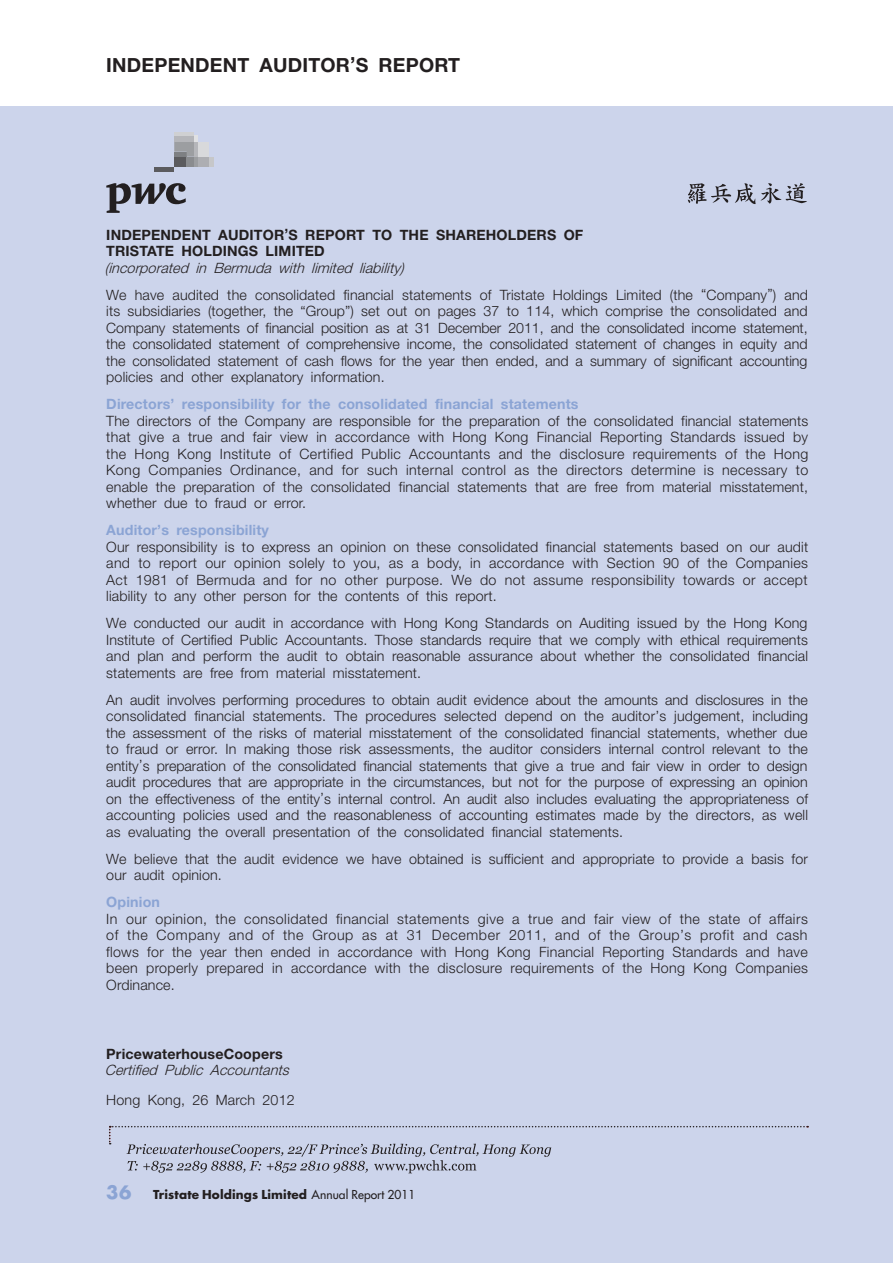
<style>
.page{position:relative;width:893px;height:1263px;background:#fff}
.page>*{position:absolute;margin:0;border:0;box-sizing:border-box;transform-origin:0 0}
.t1{font:700 19.5px "Helvetica Neue LT Std";letter-spacing:.01em;color:#231f20}
.t2{font:700 18px "Futura Std";color:#8ba4d4}
.Body_Text{font:300 14.25px/16.5px "Helvetica Neue LT Std";letter-spacing:.01em;color:#231f20;text-align:justify}
.Heading_2{font:700 14.25px "Helvetica Neue LT Std";letter-spacing:.01em;color:#8ba4d4}
.Body_Text-2{font:700 14.25px "Helvetica Neue LT Std";letter-spacing:.01em;color:#231f20}
.Body_Text-3{font:italic 300 14.25px "Helvetica Neue LT Std";color:#231f20}
.t3{font:700 12px "Futura Std";letter-spacing:.01em;color:#231f20}
.s1{font-weight:500}
</style>
<div class="page">
<div style="left:0;top:106px;width:893px;height:1157px;background:#ccd4eb"></div>
<svg style="left:106px;top:183px;width:80px;height:30px"></svg>
<div style="left:208px;top:157px;width:5px;height:10px;background:#c6c7c9"></div>
<div style="left:198px;top:142px;width:10px;height:15px;background:#d8d9db"></div>
<div style="left:154px;top:167px;width:20px;height:5px;background:#5b5b5e"></div>
<div style="left:174px;top:157px;width:13px;height:10px;background:#5b5b5e"></div>
<div style="left:187px;top:157px;width:7px;height:10px;background:#8a8c8f"></div>
<hr style="left:194px;top:157px;width:4px;height:10px;background:#9c9ea1">
<div style="left:198px;top:157px;width:10px;height:10px;background:#adaeb2"></div>
<hr style="left:174px;top:132px;width:20px;height:4px;background:#cfd0d2">
<svg style="left:174px;top:136px;width:24px;height:21px"></svg>
<hr style="left:194px;top:142px;width:4px;height:15px;background:#b5b6ba">
<svg style="left:688px;top:183px;width:119px;height:21px"></svg>
<svg style="left:109px;top:1126px;width:699px;height:47px"></svg>
<p class="t1" style="left:106px;top:53px;width:355px">INDEPENDENT AUDITOR’S REPORT</p>
<p class="Body_Text-2" style="left:106px;top:226px;width:479px">INDEPENDENT AUDITOR’S REPORT TO THE SHAREHOLDERS OF</p>
<p class="Body_Text-2" style="left:106px;top:242px;width:220px">TRISTATE HOLDINGS LIMITED</p>
<p class="Body_Text-3" style="left:105px;top:259px;width:305px">(incorporated in Bermuda with limited liability)</p>
<p class="Body_Text" style="left:106px;top:286px;width:703px">We have audited the consolidated financial statements of Tristate Holdings Limited (the “Company”) and its subsidiaries (together, the “Group”) set out on pages 37 to 114, which comprise the consolidated and Company statements of financial position as at 31 December 2011, and the consolidated income statement, the consolidated statement of comprehensive income, the consolidated statement of changes in equity and the consolidated statement of cash flows for the year then ended, and a summary of significant accounting policies and other explanatory information.</p>
<p class="Heading_2" style="left:106px;top:395px;width:474px">Directors’ responsibility for the consolidated financial statements</p>
<p class="Body_Text" style="left:106px;top:412px;width:704px">The directors of the Company are responsible for the preparation of the consolidated financial statements that give a true and fair view in accordance with Hong Kong Financial Reporting Standards issued by the Hong Kong Institute of Certified Public Accountants and the disclosure requirements of the Hong Kong Companies Ordinance, and for such internal control as the directors determine is necessary to enable the preparation of the consolidated financial statements that are free from material misstatement, whether due to fraud or error.</p>
<p class="Heading_2" style="left:106px;top:521px;width:164px">Auditor’s responsibility</p>
<p class="Body_Text" style="left:106px;top:538px;width:703px">Our responsibility is to express an opinion on these consolidated financial statements based on our audit and to report our opinion solely to you, as a body, in accordance with Section 90 of the Companies Act 1981 of Bermuda and for no other purpose. We do not assume responsibility towards or accept liability to any other person for the contents of this report.</p>
<p class="Body_Text" style="left:106px;top:615px;width:703px">We conducted our audit in accordance with Hong Kong Standards on Auditing issued by the Hong Kong Institute of Certified Public Accountants. Those standards require that we comply with ethical requirements and plan and perform the audit to obtain reasonable assurance about whether the consolidated financial statements are free from material misstatement.</p>
<p class="Body_Text" style="left:106px;top:691px;width:703px">An audit involves performing procedures to obtain audit evidence about the amounts and disclosures in the consolidated financial statements. The procedures selected depend on the auditor’s judgement, including the assessment of the risks of material misstatement of the consolidated financial statements, whether due to fraud or error. In making those risk assessments, the auditor considers internal control relevant to the entity’s preparation of the consolidated financial statements that give a true and fair view in order to design audit procedures that are appropriate in the circumstances, but not for the purpose of expressing an opinion on the effectiveness of the entity’s internal control. An audit also includes evaluating the appropriateness of accounting policies used and the reasonableness of accounting estimates made by the directors, as well as evaluating the overall presentation of the consolidated financial statements.</p>
<p class="Body_Text" style="left:106px;top:850px;width:703px">We believe that the audit evidence we have obtained is sufficient and appropriate to provide a basis for our audit opinion.</p>
<p class="Heading_2" style="left:106px;top:893px;width:55px">Opinion</p>
<p class="Body_Text" style="left:106px;top:910px;width:703px">In our opinion, the consolidated financial statements give a true and fair view of the state of affairs of the Company and of the Group as at 31 December 2011, and of the Group’s profit and cash flows for the year then ended in accordance with Hong Kong Financial Reporting Standards and have been properly prepared in accordance with the disclosure requirements of the Hong Kong Companies Ordinance.</p>
<p class="Body_Text-2" style="left:106px;top:1045px;width:178px">PricewaterhouseCoopers</p>
<p class="Body_Text-3" style="left:105px;top:1062px;width:190px">Certified Public Accountants</p>
<p class="Body_Text" style="left:106px;top:1092px;width:190px">Hong Kong, 26 March 2012</p>
<p class="t2" style="left:106px;top:1180px;width:27px">36</p>
<p class="t3" style="left:153px;top:1187px;width:264px">Tristate Holdings Limited <span class="s1">Annual Report 2011</span></p>
</div>
